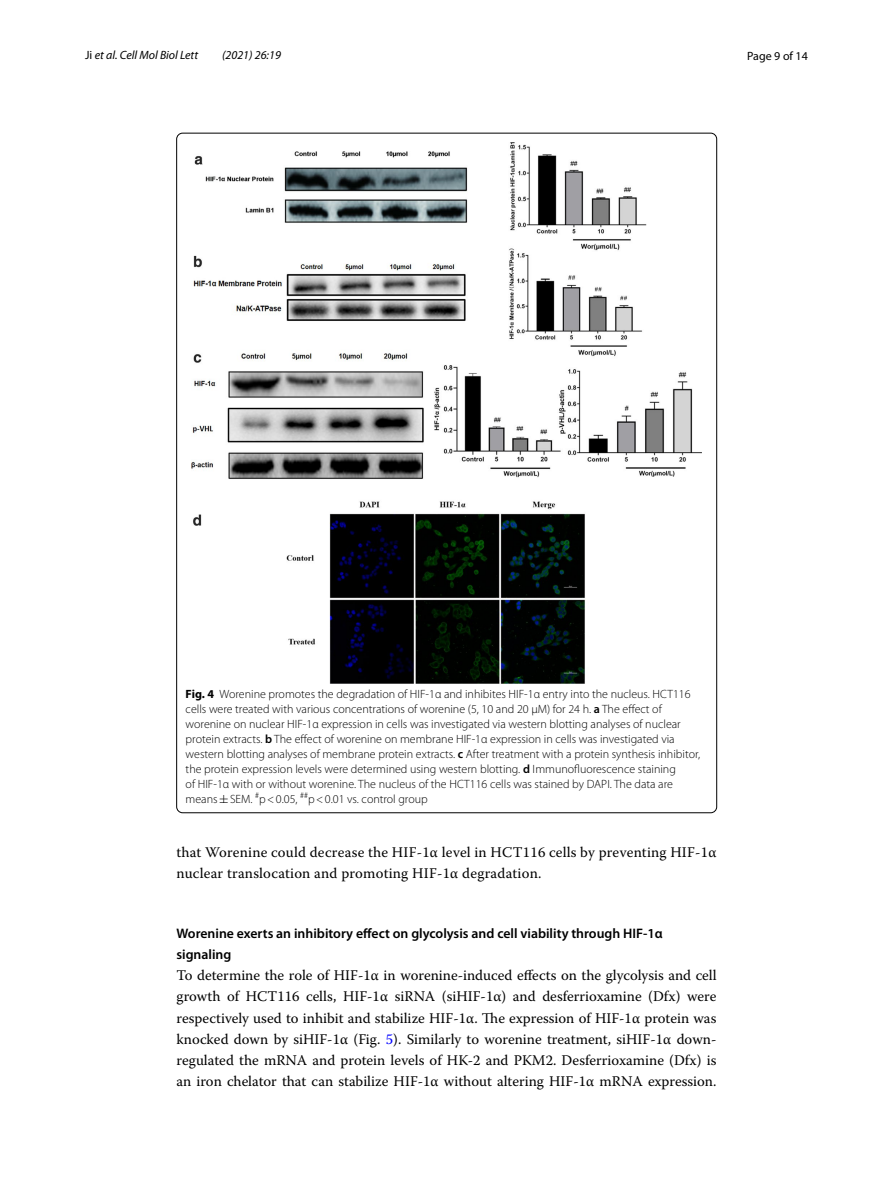
<style>
.page{position:relative;width:893px;height:1187px;background:#fff}
.page>*{position:absolute;margin:0;border:0;box-sizing:border-box;transform-origin:0 0}
.t1{font:14.7px/21.3px "Warnock Pro";letter-spacing:.015em;color:#000}
.t2{font:600 13.8px/21.1px "Myriad Pro";color:#000}
.t3{font:300 12px/15px "Myriad Pro";color:#000}
.t4{font:italic 12px "Myriad Pro";color:#000}
.t5{font:12px "Myriad Pro";color:#000}
.s1{font-style:normal}
.s2{font-weight:700}
.s3{font-weight:600}
.s4{font-family:"MTSY";font-weight:400}
.s5{color:#00f}
</style>
<div class="page">
<img style="left:191px;top:142px;width:511px;height:541px">
<p class="t4" style="left:85px;top:48px;width:115px"><span class="s1">Ji</span> et al. Cell Mol Biol Lett</p>
<p class="t4" style="left:222px;top:48px;width:60px">(2021) 26:19</p>
<p class="t5" style="left:747px;top:48px;width:62px">Page 9 of 14</p>
<p class="t3" style="left:186px;top:686px;width:516px"><span class="s2">Fig. 4</span> Worenine promotes the degradation of HIF-1α and inhibites HIF-1α entry into the nucleus. HCT116 cells were treated with various concentrations of worenine (5, 10 and 20 μM) for 24 h. <span class="s3">a</span> The effect of worenine on nuclear HIF-1α expression in cells was investigated via western blotting analyses of nuclear protein extracts. <span class="s3">b</span> The effect of worenine on membrane HIF-1α expression in cells was investigated via western blotting analyses of membrane protein extracts. <span class="s3">c</span> After treatment with a protein synthesis inhibitor, the protein expression levels were determined using western blotting. <span class="s3">d</span> Immunofluorescence staining<br>of HIF-1α with or without worenine. The nucleus of the HCT116 cells was stained by DAPI. The data are means<span class="s4">±</span>SEM. <sup>#</sup>p&lt;0.05, <sup>##</sup>p&lt;0.01 vs. control group</p>
<p class="t1" style="left:176px;top:841px;width:542px">that Worenine could decrease the HIF-1α level in HCT116 cells by preventing HIF-1α nuclear translocation and promoting HIF-1α degradation.</p>
<p class="t2" style="left:176px;top:922px;width:488px">Worenine exerts an inhibitory effect on glycolysis and cell viability through HIF‑1α signaling</p>
<p class="t1" style="left:176px;top:964px;width:542px;text-align:justify">To determine the role of HIF-1α in worenine-induced effects on the glycolysis and cell growth of HCT116 cells, HIF-1α siRNA (siHIF-1α) and desferrioxamine (Dfx) were respectively used to inhibit and stabilize HIF-1α. The expression of HIF-1α protein was knocked down by siHIF-1α (Fig. <span class="s5">5</span>). Similarly to worenine treatment, siHIF-1α down&shy;regulated the mRNA and protein levels of HK-2 and PKM2. Desferrioxamine (Dfx) is an iron chelator that can stabilize HIF-1α without altering HIF-1α mRNA expression.</p>
</div>
